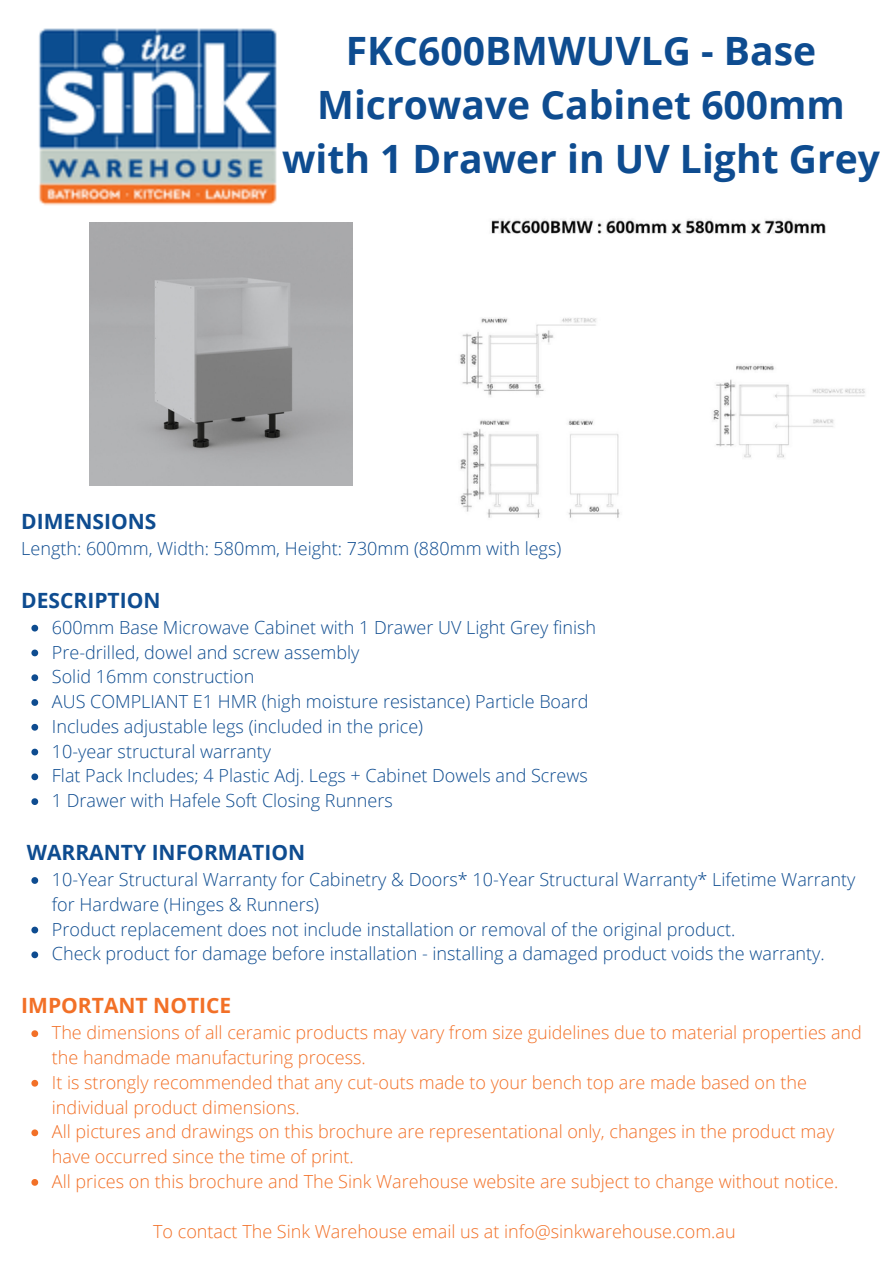
<style>
.page{position:relative;width:894px;height:1264px;background:#fff}
.page>*{position:absolute;margin:0;border:0;box-sizing:border-box;transform-origin:0 0}
.t1{font:700 39px/54px "Open Sans";color:#0e4c90;text-align:center}
.t2{font:700 21px "Open Sans";color:#0e4c90}
.t3{font:700 21px "Open Sans";color:#f27027}
.t4{font:300 18px/24.8px "Open Sans";color:#0e4c90}
.t5{font:300 18px/24.8px "Open Sans";color:#f27027}
</style>
<div class="page">
<img style="left:39px;top:28px;width:238px;height:178px">
<img style="left:89px;top:223px;width:263px;height:262px">
<img style="left:460px;top:219px;width:405px;height:299px">
<svg style="left:31px;top:624px;width:7px;height:7px"></svg>
<svg style="left:31px;top:649px;width:7px;height:7px"></svg>
<svg style="left:31px;top:674px;width:7px;height:7px"></svg>
<svg style="left:31px;top:699px;width:7px;height:7px"></svg>
<svg style="left:31px;top:724px;width:7px;height:6px"></svg>
<svg style="left:31px;top:748px;width:7px;height:7px"></svg>
<svg style="left:31px;top:773px;width:7px;height:7px"></svg>
<svg style="left:31px;top:798px;width:7px;height:7px"></svg>
<svg style="left:31px;top:877px;width:7px;height:6px"></svg>
<svg style="left:31px;top:926px;width:7px;height:7px"></svg>
<svg style="left:31px;top:951px;width:7px;height:7px"></svg>
<svg style="left:31px;top:1030px;width:7px;height:7px"></svg>
<svg style="left:31px;top:1079px;width:7px;height:7px"></svg>
<svg style="left:31px;top:1129px;width:7px;height:7px"></svg>
<svg style="left:31px;top:1179px;width:7px;height:6px"></svg>
<h1 class="t1" style="left:282px;top:23px;width:599px">FKC600BMWUVLG - Base<br>Microwave Cabinet 600mm with 1 Drawer in UV Light Grey</h1>
<p class="t2" style="left:21px;top:506px;width:137px">DIMENSIONS</p>
<p class="t4" style="left:21px;top:535px;width:541px">Length: 600mm, Width: 580mm, Height: 730mm (880mm with legs)</p>
<p class="t2" style="left:21px;top:585px;width:141px">DESCRIPTION</p>
<p class="t4" style="left:52px;top:614px;width:545px">600mm Base Microwave Cabinet with 1 Drawer UV Light Grey finish Pre-drilled, dowel and screw assembly<br>Solid 16mm construction<br>AUS COMPLIANT E1 HMR (high moisture resistance) Particle Board Includes adjustable legs (included in the price)<br>10-year structural warranty<br>Flat Pack Includes; 4 Plastic Adj. Legs + Cabinet Dowels and Screws 1 Drawer with Hafele Soft Closing Runners</p>
<p class="t2" style="left:27px;top:837px;width:280px">WARRANTY INFORMATION</p>
<p class="t4" style="left:52px;top:866px;width:804px">10-Year Structural Warranty for Cabinetry &amp; Doors* 10-Year Structural Warranty* Lifetime Warranty for Hardware (Hinges &amp; Runners)<br>Product replacement does not include installation or removal of the original product.<br>Check product for damage before installation - installing a damaged product voids the warranty.</p>
<p class="t3" style="left:21px;top:990px;width:211px">IMPORTANT NOTICE</p>
<p class="t5" style="left:52px;top:1019px;width:811px">The dimensions of all ceramic products may vary from size guidelines due to material properties and the handmade manufacturing process.<br>It is strongly recommended that any cut-outs made to your bench top are made based on the individual product dimensions.<br>All pictures and drawings on this brochure are representational only, changes in the product may have occurred since the time of print.<br>All prices on this brochure and The Sink Warehouse website are subject to change without notice.</p>
<p class="t5" style="left:153px;top:1218px;width:584px">To contact The Sink Warehouse email us at info@sinkwarehouse.com.au</p>
</div>
